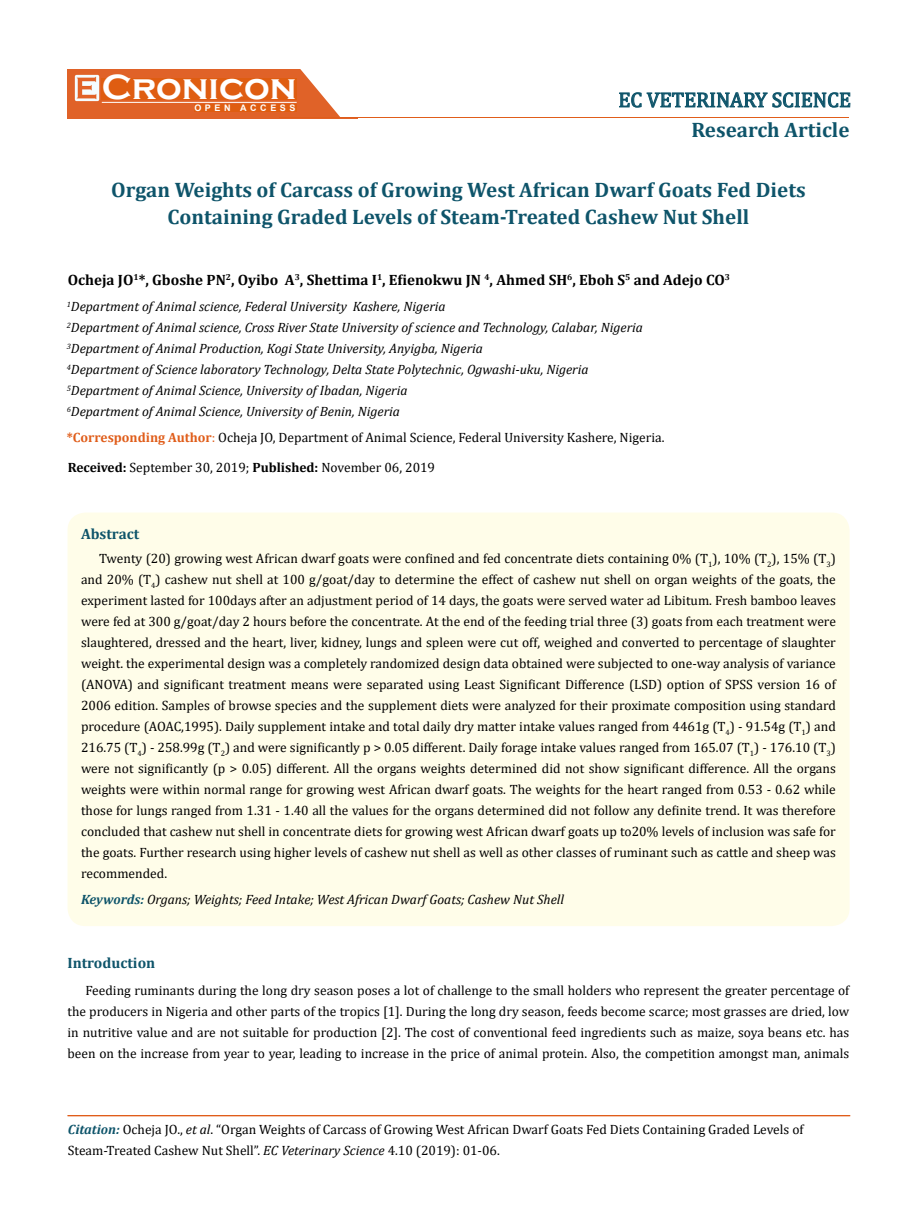
<style>
.page{position:relative;width:917px;height:1224px;background:#fff}
.page>*{position:absolute;margin:0;border:0;box-sizing:border-box;transform-origin:0 0}
.t1{font:700 36px "Copperplate Gothic";color:#fff}
.t2{font:700 21px/27px "Cambria";color:#0e546a;text-align:center}
.t3{font:21px "Cambria";color:#0e546a}
.t4{font:700 15px "Cambria";color:#000}
.t5{font:700 15px "Cambria";color:#0e546a}
.t6{font:13.5px/21px "Cambria";color:#000;text-align:justify}
.t7{font:italic 13.5px/21px "Cambria";color:#000}
.t8{font:700 9px "Arial";letter-spacing:.4em;color:#fff}
.s1{font-weight:700;color:#e05d1a}
.s2{color:#e05d1a}
.s3{font-weight:700}
.s4{font-weight:700;color:#0e546a}
.s5{font-weight:700;font-style:italic;color:#0e546a}
.s6{font-style:italic}
</style>
<div class="page">
<div style="left:67px;top:70px;width:290px;height:49px;background:#e06228"></div>
<svg style="left:300px;top:69px;width:57px;height:48px"></svg>
<img style="left:75px;top:75px;width:24px;height:26px">
<div style="left:102px;top:79px;width:195px;height:21px;background:#df5d11"></div>
<div style="left:194px;top:105px;width:103px;height:7px;background:#df5d11"></div>
<svg style="left:619px;top:92px;width:231px;height:16px"></svg>
<hr style="left:102px;top:102px;width:194px;height:1px;background:#fff">
<hr style="left:279px;top:117px;width:569px;height:1px;background:#e05d1a">
<hr style="left:68px;top:1116px;width:781px;height:1px;background:#e05d1a">
<div style="left:68px;top:1115px;width:782px;height:1px;border:1px solid #e05d1a"></div>
<div style="left:67px;top:513px;width:782px;height:413px;background:#fffde9;border-radius:18px"></div>
<h1 class="t1" style="left:102px;top:68px;width:196px">Cronicon</h1>
<p class="t8" style="left:194px;top:102px;width:103px">OPEN ACCESS</p>
<h2 class="t3" style="left:618px;top:87px;width:234px">EC VETERINARY SCIENCE</h2>
<h2 class="t2" style="left:691px;top:115px;width:160px">Research Article</h2>
<h2 class="t2" style="left:111px;top:175px;width:696px">Organ Weights of Carcass of Growing West African Dwarf Goats Fed Diets<br>Containing Graded Levels of Steam-Treated Cashew Nut Shell</h2>
<p class="t4" style="left:68px;top:269px;width:663px">Ocheja JO<sup>1</sup>*, Gboshe PN<sup>2</sup>, Oyibo A<sup>3</sup>, Shettima I<sup>1</sup>, Efienokwu JN <sup>4</sup>, Ahmed SH<sup>6</sup>, Eboh S<sup>5</sup> and Adejo CO<sup>3</sup></p>
<p class="t7" style="left:67px;top:296px;width:577px"><sup>1</sup>Department of Animal science, Federal University Kashere, Nigeria<br><sup>2</sup>Department of Animal science, Cross River State University of science and Technology, Calabar, Nigeria <sup>3</sup>Department of Animal Production, Kogi State University, Anyigba, Nigeria<br><sup>4</sup>Department of Science laboratory Technology, Delta State Polytechnic, Ogwashi-uku, Nigeria <sup>5</sup>Department of Animal Science, University of Ibadan, Nigeria<br><sup>6</sup>Department of Animal Science, University of Benin, Nigeria</p>
<p class="t6" style="left:67px;top:427px;width:599px"><span class="s1">*Corresponding Author</span><span class="s2">:</span> Ocheja JO, Department of Animal Science, Federal University Kashere, Nigeria.</p>
<p class="t6" style="left:68px;top:457px;width:369px"><span class="s3">Received:</span> September 30, 2019; <span class="s3">Published:</span> November 06, 2019</p>
<p class="t5" style="left:81px;top:524px;width:60px">Abstract</p>
<p class="t6" style="left:81px;top:547px;width:756px;text-indent:18px">Twenty (20) growing west African dwarf goats were confined and fed concentrate diets containing 0% (T<sub>1</sub>), 10% (T<sub>2</sub>), 15% (T<sub>3</sub>) and 20% (T<sub>4</sub>) cashew nut shell at 100 g/goat/day to determine the effect of cashew nut shell on organ weights of the goats, the experiment lasted for 100days after an adjustment period of 14 days, the goats were served water ad Libitum. Fresh bamboo leaves were fed at 300 g/goat/day 2 hours before the concentrate. At the end of the feeding trial three (3) goats from each treatment were slaughtered, dressed and the heart, liver, kidney, lungs and spleen were cut off, weighed and converted to percentage of slaughter weight. the experimental design was a completely randomized design data obtained were subjected to one-way analysis of variance (ANOVA) and significant treatment means were separated using Least Significant Difference (LSD) option of SPSS version 16 of 2006 edition. Samples of browse species and the supplement diets were analyzed for their proximate composition using standard procedure (AOAC,1995). Daily supplement intake and total daily dry matter intake values ranged from 4461g (T<sub>4</sub>) - 91.54g (T<sub>1</sub>) and 216.75 (T<sub>4</sub>) - 258.99g (T<sub>2</sub>) and were significantly p &gt; 0.05 different. Daily forage intake values ranged from 165.07 (T<sub>1</sub>) - 176.10 (T<sub>3</sub>) were not significantly (p &gt; 0.05) different. All the organs weights determined did not show significant difference. All the organs weights were within normal range for growing west African dwarf goats. The weights for the heart ranged from 0.53 - 0.62 while those for lungs ranged from 1.31 - 1.40 all the values for the organs determined did not follow any definite trend. It was therefore concluded that cashew nut shell in concentrate diets for growing west African dwarf goats up to20% levels of inclusion was safe for the goats. Further research using higher levels of cashew nut shell as well as other classes of ruminant such as cattle and sheep was recommended.</p>
<p class="t7" style="left:81px;top:888px;width:484px"><span class="s4">Keywords:</span> Organs; Weights; Feed Intake; West African Dwarf Goats; Cashew Nut Shell</p>
<p class="t5" style="left:67px;top:952px;width:89px">Introduction</p>
<p class="t6" style="left:67px;top:980px;width:783px;text-indent:18px">Feeding ruminants during the long dry season poses a lot of challenge to the small holders who represent the greater percentage of the producers in Nigeria and other parts of the tropics [1]. During the long dry season, feeds become scarce; most grasses are dried, low in nutritive value and are not suitable for production [2]. The cost of conventional feed ingredients such as maize, soya beans etc. has been on the increase from year to year, leading to increase in the price of animal protein. Also, the competition amongst man, animals</p>
<p class="t6" style="left:68px;top:1119px;width:737px"><span class="s5">Citation:</span> Ocheja JO., <span class="s6">et al</span>. “Organ Weights of Carcass of Growing West African Dwarf Goats Fed Diets Containing Graded Levels of<br>Steam-Treated Cashew Nut Shell”. <span class="s6">EC Veterinary Science</span> 4.10 (2019): 01-06.</p>
</div>
